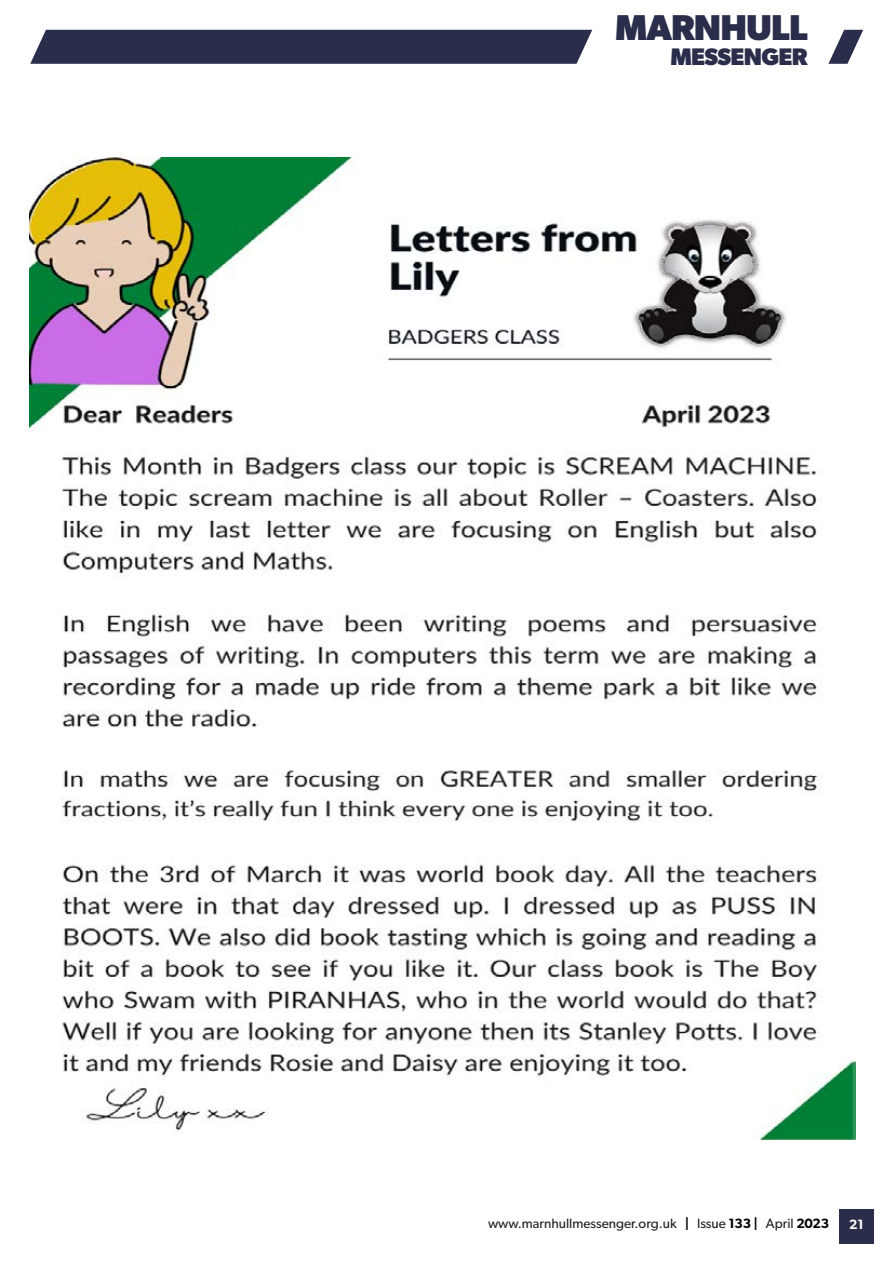
<style>
.page{position:relative;width:893px;height:1263px;background:#fff}
.page>*{position:absolute;margin:0;border:0;box-sizing:border-box;transform-origin:0 0}
.t1{font:700 36px "Gibson";letter-spacing:-.025em;color:#2b2e4a}
.t2{font:700 24px "Gibson";letter-spacing:-.025em;color:#2b2e4a}
.t3{font:13.5px "Gibson";color:#211f22}
.t4{font:600 13.5px "Gibson";color:#fff}
.s1{font-weight:600;color:#000}
</style>
<div class="page">
<div style="left:840px;top:1209px;width:34px;height:34px;background:#2b2e4a"></div>
<svg style="left:30px;top:29px;width:833px;height:35px"></svg>
<img style="left:30px;top:157px;width:826px;height:982px">
<h1 class="t1" style="left:615px;top:7px;width:194px">MARNHULL</h1>
<h2 class="t2" style="left:670px;top:42px;width:139px">MESSENGER</h2>
<p class="t3" style="left:488px;top:1215px;width:343px">www.marnhullmessenger.org.uk <span class="s1">|</span> Issue <span class="s1">133 |</span> April <span class="s1">2023</span></p>
<p class="t4" style="left:849px;top:1216px;width:16px">21</p>
</div>
